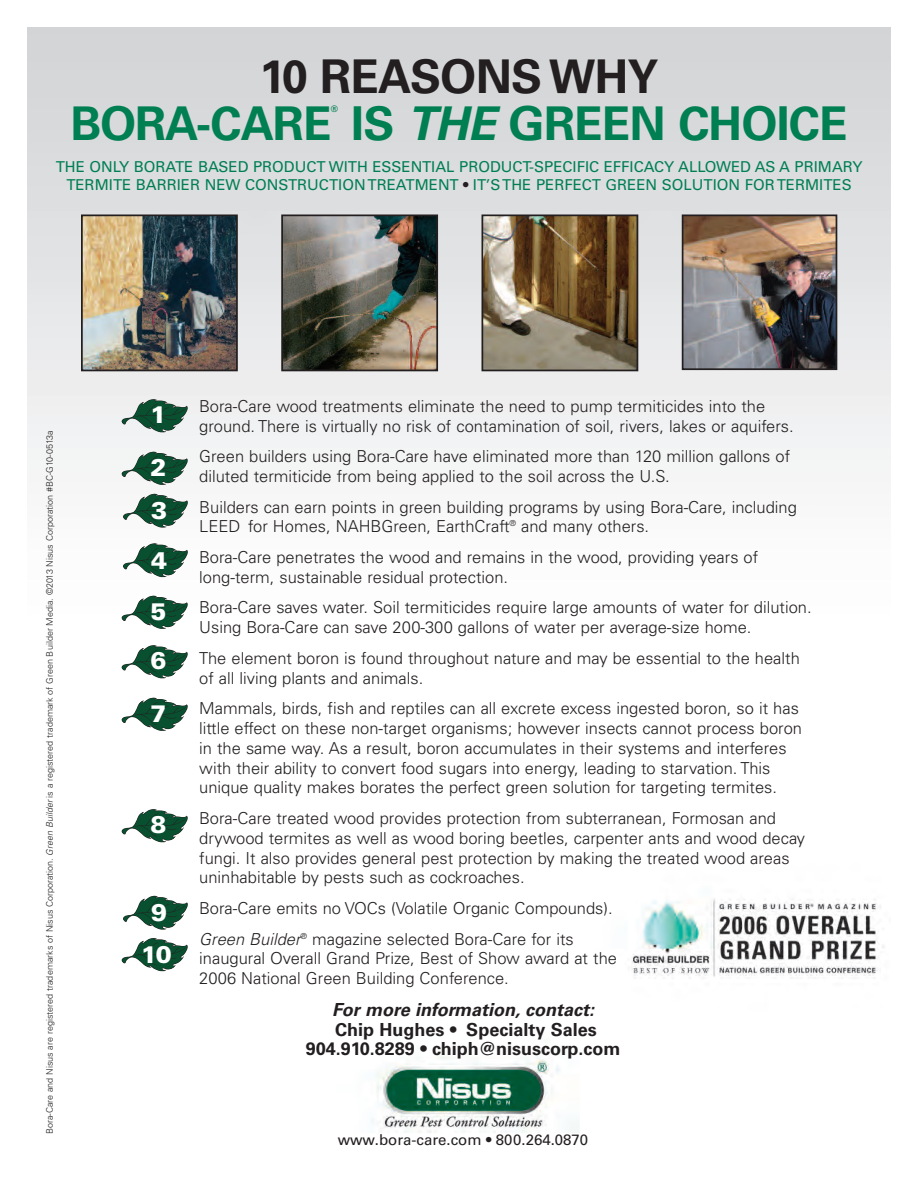
<style>
.page{position:relative;width:918px;height:1188px;background:#fff}
.page>*{position:absolute;margin:0;border:0;box-sizing:border-box;transform-origin:0 0}
.t1{font:700 46.5px/47px "Univers";letter-spacing:-.015em;color:#007f53;text-align:center}
.t2{font:900 24px/49.9px "Univers";color:#fff}
.t3{font:700 18px/19.5px "Univers";color:#231f20;text-align:center}
.t4{font:italic 700 18px "Univers";color:#231f20}
.t5{font:300 16.5px/19.8px "Univers";color:#231f20}
.t6{font:15px/18px "Univers";color:#007f53;text-align:center}
.t7{font:15px "Univers";color:#231f20}
.t8{font:300 9px "Univers";color:#231f20}
.t9{font:700 9px "Univers";color:#007f53}
.s1{color:#231f20}
.s2{font-style:italic}
</style>
<div class="page">
<img style="left:27px;top:27px;width:864px;height:1106px">
<img style="left:84px;top:217px;width:151px;height:151px">
<div style="left:81px;top:214px;width:157px;height:157px;border:2px solid #231f20"></div>
<img style="left:284px;top:217px;width:151px;height:151px">
<div style="left:281px;top:214px;width:157px;height:157px;border:2px solid #231f20"></div>
<img style="left:685px;top:217px;width:149px;height:150px">
<div style="left:682px;top:214px;width:155px;height:156px;border:2px solid #231f20"></div>
<img style="left:485px;top:217px;width:150px;height:151px">
<div style="left:482px;top:214px;width:156px;height:157px;border:2px solid #231f20"></div>
<svg style="left:122px;top:399px;width:66px;height:34px"></svg>
<svg style="left:122px;top:451px;width:66px;height:34px"></svg>
<svg style="left:123px;top:493px;width:65px;height:35px"></svg>
<svg style="left:123px;top:543px;width:65px;height:34px"></svg>
<svg style="left:122px;top:595px;width:66px;height:34px"></svg>
<svg style="left:122px;top:645px;width:66px;height:34px"></svg>
<svg style="left:122px;top:697px;width:66px;height:34px"></svg>
<svg style="left:122px;top:809px;width:66px;height:34px"></svg>
<svg style="left:123px;top:895px;width:65px;height:35px"></svg>
<svg style="left:122px;top:937px;width:66px;height:34px"></svg>
<h1 class="t1" style="left:70px;top:57px;width:779px"><span class="s1">10 REASONS WHY<br></span>BORA-CARE IS <span class="s2">THE</span> GREEN CHOICE</h1>
<p class="t9" style="left:331px;top:105px;width:9px">®</p>
<p class="t6" style="left:56px;top:159px;width:808px">THE ONLY BORATE BASED PRODUCT WITH ESSENTIAL PRODUCT-SPECIFIC EFFICACY ALLOWED AS A PRIMARY<br>TERMITE BARRIER NEW CONSTRUCTION TREATMENT <span class="s1">•</span> IT’S THE PERFECT GREEN SOLUTION FOR TERMITES</p>
<p class="t8" style="left:46px;top:1134px;width:705px;rotate:-90deg">Bora-Care and Nisus are registered trademarks of Nisus Corporation. <span class="s2">Green Builder</span> is a registered trademark of Green Builder Media. ©2013 Nisus Corporation #BC-G10-0513a</p>
<h2 class="t2" style="left:151px;top:391px;width:18px;line-height:52.5px">1<br>2</h2>
<h2 class="t2" style="left:151px;top:488px;width:18px;text-align:justify">3<br>4<br>5<br>6</h2>
<h2 class="t2" style="left:151px;top:690px;width:18px">7</h2>
<h2 class="t2" style="left:151px;top:802px;width:18px">8</h2>
<h2 class="t2" style="left:141px;top:894px;width:32px;line-height:41.5px;text-align:center">9<br>10</h2>
<p class="t5" style="left:199px;top:397px;width:596px">Bora-Care wood treatments eliminate the need to pump termiticides into the ground. There is virtually no risk of contamination of soil, rivers, lakes or aquifers.</p>
<p class="t5" style="left:199px;top:448px;width:592px">Green builders using Bora-Care have eliminated more than 120 million gallons of diluted termiticide from being applied to the soil across the U.S.</p>
<p class="t5" style="left:199px;top:498px;width:599px">Builders can earn points in green building programs by using Bora-Care, including<br>LEED for Homes, NAHBGreen, EarthCraft<sup>®</sup> and many others.</p>
<p class="t5" style="left:199px;top:549px;width:561px">Bora-Care penetrates the wood and remains in the wood, providing years of long-term, sustainable residual protection.</p>
<p class="t5" style="left:199px;top:599px;width:614px">Bora-Care saves water. Soil termiticides require large amounts of water for dilution.<br>Using Bora-Care can save 200-300 gallons of water per average-size home.</p>
<p class="t5" style="left:199px;top:649px;width:602px">The element boron is found throughout nature and may be essential to the health of all living plants and animals.</p>
<p class="t5" style="left:199px;top:700px;width:604px">Mammals, birds, fish and reptiles can all excrete excess ingested boron, so it has little effect on these non-target organisms; however insects cannot process boron in the same way. As a result, boron accumulates in their systems and interferes with their ability to convert food sugars into energy, leading to starvation. This unique quality makes borates the perfect green solution for targeting termites.</p>
<p class="t5" style="left:199px;top:810px;width:607px">Bora-Care treated wood provides protection from subterranean, Formosan and drywood termites as well as wood boring beetles, carpenter ants and wood decay fungi. It also provides general pest protection by making the treated wood areas uninhabitable by pests such as cockroaches.</p>
<p class="t5" style="left:199px;top:894px;width:415px;line-height:30.6px">Bora-Care emits no VOCs (Volatile Organic Compounds).<br><span class="s2">Green Builder</span><sup>®</sup> magazine selected Bora-Care for its</p>
<p class="t5" style="left:199px;top:950px;width:419px">inaugural Overall Grand Prize, Best of Show award at the<br>2006 National Green Building Conference.</p>
<p class="t4" style="left:332px;top:1003px;width:264px">For more information, contact:</p>
<p class="t3" style="left:306px;top:1021px;width:316px">Chip Hughes • Specialty Sales<br>904.910.8289 • chiph@nisuscorp.com</p>
<p class="t7" style="left:338px;top:1134px;width:252px">www.bora-care.com • 800.264.0870</p>
</div>
